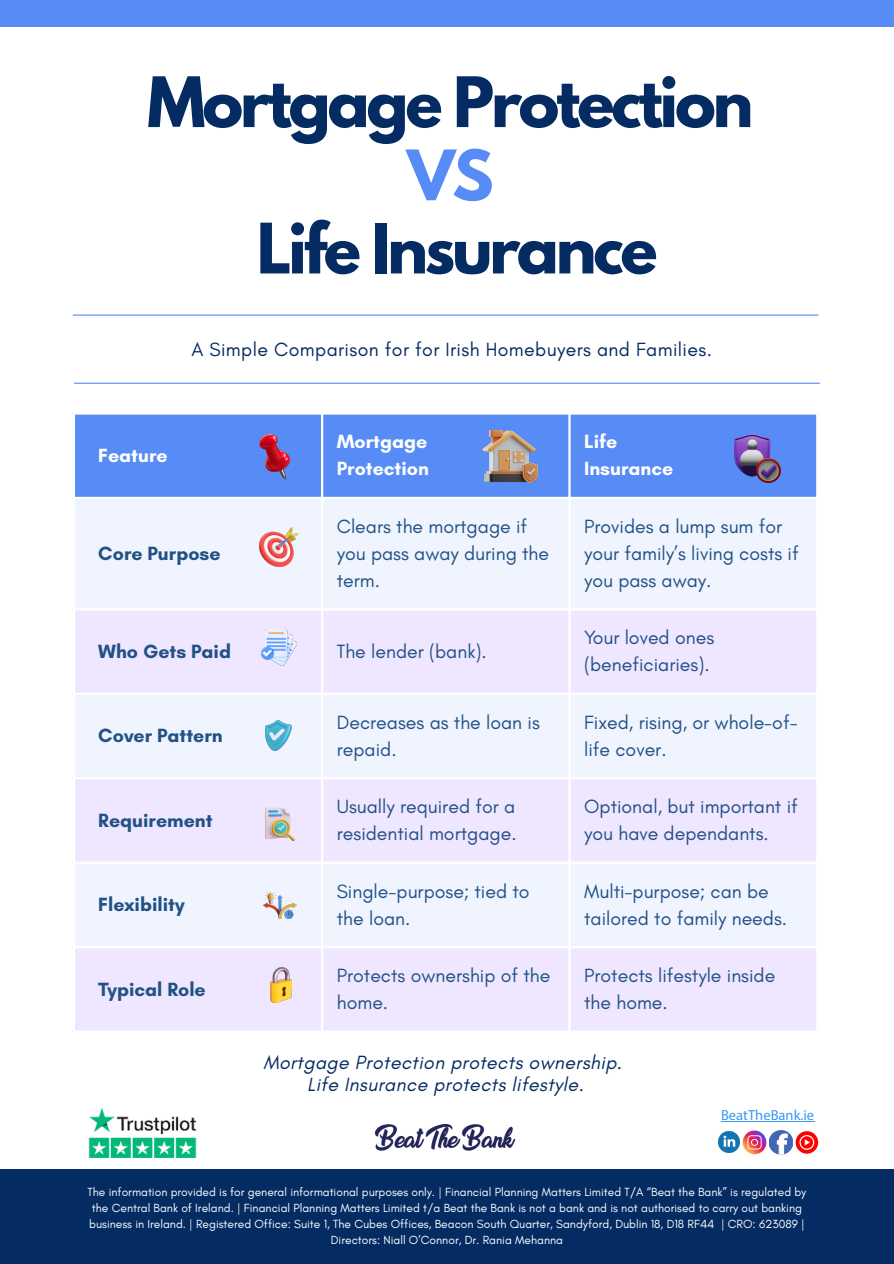
<style>
.page{position:relative;width:894px;height:1264px;background:#fff}
.page>*{position:absolute;margin:0;border:0;box-sizing:border-box;transform-origin:0 0}
.t1{font:700 61.5px "League Spartan";letter-spacing:-.05em;color:#042b62}
.t2{font:700 61.5px "League Spartan";color:#578bf5}
.t3{font:19.5px/27px "Glacial Indifference";color:#215185}
.t4{font:700 19.5px "Glacial Indifference";color:#215185}
.t5{font:italic 19.5px/22.5px "Glacial Indifference";letter-spacing:.02em;color:#042b62;text-align:center}
.t6{font:19.5px "Glacial Indifference";letter-spacing:.02em;color:#042b62}
.t7{font:700 19.5px/27px "Glacial Indifference";color:#fff}
.t8{font:14.55px "Myriad Pro";color:#3599f4}
.t9{font:12px/16px "Glacial Indifference";color:#fff;text-align:center}
</style>
<div class="page">
<hr style="left:73px;top:314px;width:745px;height:2px;background:#578bf5">
<div style="left:0;top:0;width:893px;height:26px;background:#578bf5"></div>
<div style="left:0;top:1169px;width:893px;height:94px;background:#042b62"></div>
<hr style="left:74px;top:382px;width:745px;height:2px;background:#578bf5">
<img style="left:375px;top:1124px;width:140px;height:27px">
<div style="left:75px;top:414px;width:741px;height:83px;background:#578bf5"></div>
<div style="left:75px;top:499px;width:741px;height:109px;background:#eff4ff"></div>
<svg style="left:75px;top:610px;width:741px;height:420px;fill:#efe6ff"></svg>
<hr style="left:321px;top:414px;width:2px;height:616px;background:#fff">
<hr style="left:568px;top:414px;width:2px;height:616px;background:#fff">
<hr style="left:73px;top:692px;width:745px;height:3px;background:#fff">
<hr style="left:73px;top:777px;width:745px;height:2px;background:#fff">
<hr style="left:73px;top:861px;width:745px;height:2px;background:#fff">
<hr style="left:73px;top:946px;width:745px;height:2px;background:#fff">
<img style="left:718px;top:1131px;width:21px;height:21px">
<svg style="left:742px;top:1130px;width:50px;height:24px"></svg>
<svg style="left:795px;top:1131px;width:22px;height:22px"></svg>
<div style="left:798px;top:1134px;width:16px;height:16px;border:1px solid #fff;border-radius:6px"></div>
<svg style="left:804px;top:1139px;width:5px;height:6px"></svg>
<img style="left:88px;top:1107px;width:109px;height:49px">
<img style="left:259px;top:527px;width:40px;height:40px">
<img style="left:261px;top:629px;width:35px;height:36px">
<img style="left:266px;top:807px;width:28px;height:34px">
<img style="left:266px;top:720px;width:26px;height:30px">
<img style="left:264px;top:891px;width:32px;height:27px">
<img style="left:270px;top:967px;width:21px;height:35px">
<img style="left:259px;top:434px;width:31px;height:45px">
<img style="left:734px;top:434px;width:46px;height:49px">
<img style="left:483px;top:431px;width:54px;height:52px">
<hr style="left:720px;top:1120px;width:94px;height:1px;background:#3599f4">
<h1 class="t1" style="left:147px;top:72px;width:607px">Mortgage Protection</h1>
<h1 class="t2" style="left:407px;top:145px;width:88px">VS</h1>
<h1 class="t1" style="left:256px;top:218px;width:402px">Life Insurance</h1>
<p class="t6" style="left:191px;top:337px;width:522px">A Simple Comparison for for Irish Homebuyers and Families.</p>
<p class="t7" style="left:98px;top:441px;width:71px">Feature</p>
<p class="t7" style="left:337px;top:428px;width:94px">Mortgage<br>Protection</p>
<p class="t7" style="left:584px;top:428px;width:91px">Life<br>Insurance</p>
<p class="t4" style="left:98px;top:541px;width:124px">Core Purpose</p>
<p class="t3" style="left:337px;top:512px;width:214px">Clears the mortgage if you pass away during the term.</p>
<p class="t3" style="left:584px;top:512px;width:216px">Provides a lump sum for your family’s living costs if you pass away.</p>
<p class="t4" style="left:98px;top:639px;width:134px">Who Gets Paid</p>
<p class="t3" style="left:337px;top:637px;width:151px">The lender (bank).</p>
<p class="t3" style="left:584px;top:624px;width:131px">Your loved ones (beneficiaries).</p>
<p class="t4" style="left:98px;top:723px;width:126px">Cover Pattern</p>
<p class="t4" style="left:98px;top:808px;width:116px">Requirement</p>
<p class="t4" style="left:98px;top:892px;width:88px">Flexibility</p>
<p class="t4" style="left:98px;top:977px;width:109px">Typical Role</p>
<p class="t3" style="left:337px;top:708px;width:204px">Decreases as the loan is repaid.</p>
<p class="t3" style="left:584px;top:708px;width:215px">Fixed, rising, or whole-of&shy;life cover.</p>
<p class="t3" style="left:337px;top:792px;width:181px">Usually required for a residential mortgage.</p>
<p class="t3" style="left:584px;top:792px;width:215px">Optional, but important if you have dependants.</p>
<p class="t3" style="left:337px;top:877px;width:194px">Single-purpose; tied to the loan.</p>
<p class="t3" style="left:584px;top:877px;width:204px">Multi-purpose; can be tailored to family needs.</p>
<p class="t3" style="left:337px;top:961px;width:215px">Protects ownership of the home.</p>
<p class="t3" style="left:584px;top:961px;width:193px">Protects lifestyle inside the home.</p>
<p class="t5" style="left:263px;top:1050px;width:360px">Mortgage Protection protects ownership.<br>Life Insurance protects lifestyle.</p>
<p class="t8" style="left:720px;top:1108px;width:95px">BeatTheBank.ie</p>
<p class="t9" style="left:87px;top:1184px;width:720px">The information provided is for general informational purposes only. | Financial Planning Matters Limited T/A “Beat the Bank” is regulated by the Central Bank of Ireland. | Financial Planning Matters Limited t/a Beat the Bank is not a bank and is not authorised to carry out banking business in Ireland. | Registered Office: Suite 1, The Cubes Offices, Beacon South Quarter, Sandyford, Dublin 18, D18 RF44 | CRO: 623089 | Directors: Niall O’Connor, Dr. Rania Mehanna</p>
</div>
